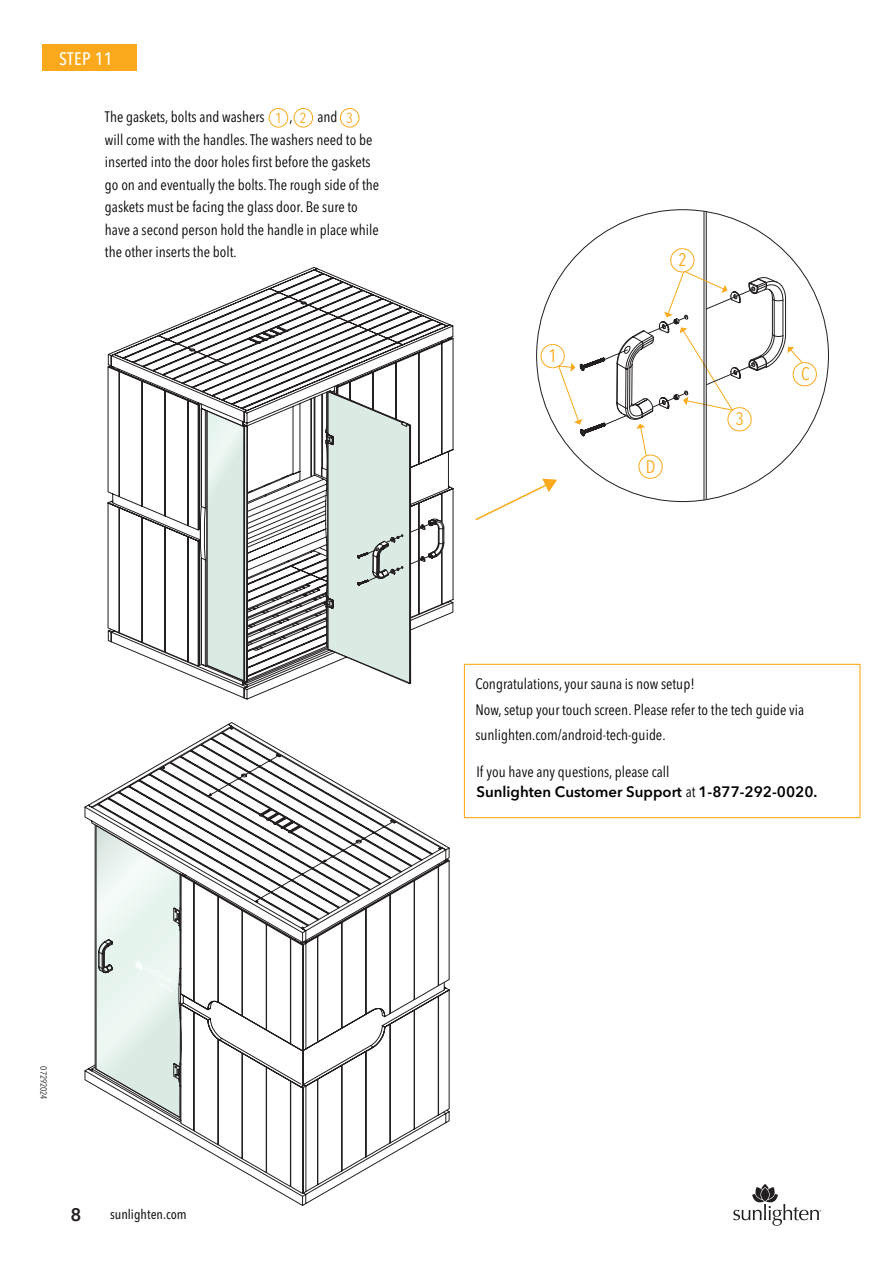
<style>
.page{position:relative;width:893px;height:1263px;background:#fff}
.page>*{position:absolute;margin:0;border:0;box-sizing:border-box;transform-origin:0 0}
.t1{font:500 condensed 18px "Avenir Next LT Pro";letter-spacing:.02em;color:#fff}
.t2{font:condensed 18px "Avenir Next LT Pro";color:#f9a91b}
.t3{font:600 18px "Avenir Next LT Pro";color:#231f20}
.t4{font:condensed 15px/22.5px "Avenir Next LT Pro";color:#000}
.t5{font:600 15px/19.5px "Avenir Next LT Pro";color:#000}
.t6{font:condensed 14.4px "Avenir Next LT Pro";color:#f9a91b}
.t7{font:500 condensed 13.5px "Avenir Next LT Pro";color:#231f20}
.t8{font:condensed 9px "Avenir Next LT Pro";letter-spacing:-.01em;color:#231f20}
.s1{font-weight:400;font-stretch:condensed}
</style>
<div class="page">
<hr style="left:704px;top:212px;width:1px;height:288px;background:#231f20">
<hr style="left:706px;top:212px;width:1px;height:287px;background:#231f20">
<svg style="left:475px;top:248px;width:342px;height:273px"></svg>
<div style="left:42px;top:44px;width:95px;height:27px;background:#f9a91b"></div>
<div style="left:269px;top:108px;width:19px;height:19px;border:1px solid #f9a91b;border-radius:50%"></div>
<div style="left:294px;top:108px;width:19px;height:19px;border:1px solid #f9a91b;border-radius:50%"></div>
<div style="left:340px;top:108px;width:19px;height:19px;border:1px solid #f9a91b;border-radius:50%"></div>
<svg style="left:151px;top:267px;width:303px;height:69px"></svg>
<svg style="left:107px;top:336px;width:347px;height:54px"></svg>
<svg style="left:107px;top:390px;width:347px;height:310px"></svg>
<svg style="left:327px;top:391px;width:118px;height:293px"></svg>
<svg style="left:84px;top:722px;width:366px;height:484px"></svg>
<svg style="left:370px;top:1044px;width:4px;height:4px"></svg>
<svg style="left:218px;top:1037px;width:5px;height:4px"></svg>
<svg style="left:301px;top:941px;width:4px;height:3px"></svg>
<svg style="left:95px;top:824px;width:87px;height:294px"></svg>
<svg style="left:733px;top:1184px;width:88px;height:42px"></svg>
<div style="left:464px;top:664px;width:396px;height:154px;border:1px solid #f9a91b"></div>
<p class="t1" style="left:59px;top:47px;width:55px">STEP 11</p>
<p class="t4" style="left:105px;top:105px;width:161px">The gaskets, bolts and washers</p>
<p class="t4" style="left:290px;top:105px;width:5px">,</p>
<p class="t4" style="left:105px;top:105px;width:276px;text-indent:212px">and<br>will come with the handles. The washers need to be inserted into the door holes first before the gaskets go on and eventually the bolts. The rough side of the gaskets must be facing the glass door. Be sure to have a second person hold the handle in place while the other inserts the bolt.</p>
<p class="t6" style="left:275px;top:109px;width:8px">1</p>
<p class="t6" style="left:300px;top:109px;width:8px">2</p>
<p class="t6" style="left:346px;top:109px;width:8px">3</p>
<p class="t2" style="left:549px;top:345px;width:10px">1</p>
<p class="t2" style="left:678px;top:249px;width:10px">2</p>
<p class="t2" style="left:646px;top:456px;width:11px">D</p>
<p class="t2" style="left:735px;top:408px;width:10px">3</p>
<p class="t2" style="left:801px;top:363px;width:10px">C</p>
<p class="t4" style="left:475px;top:671px;width:330px;line-height:25.5px">Congratulations, your sauna is now setup!<br>Now, setup your touch screen. Please refer to the tech guide via sunlighten.com/android-tech-guide.</p>
<p class="t5" style="left:476px;top:762px;width:342px"><span class="s1">If you have any questions, please call<br></span>Sunlighten Customer Support <span class="s1">at</span> 1-877-292-0020.</p>
<p class="t8" style="left:49px;top:1066px;width:35px;rotate:90deg">07292024</p>
<p class="t3" style="left:71px;top:1203px;width:12px">8</p>
<p class="t7" style="left:110px;top:1206px;width:78px">sunlighten.com</p>
</div>
